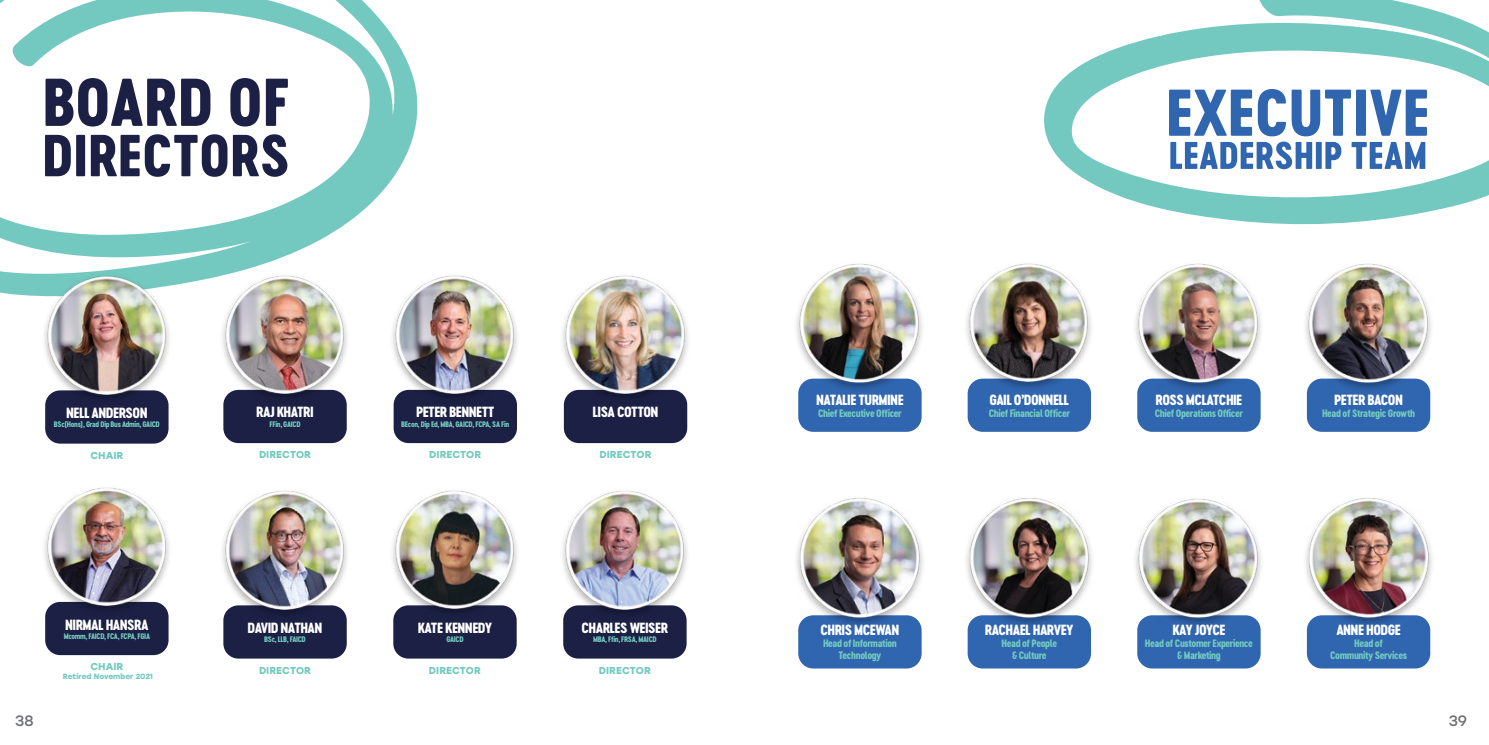
<style>
.page{position:relative;width:1489px;height:745px;background:#fff}
.page>*{position:absolute;margin:0;border:0;box-sizing:border-box;transform-origin:0 0}
.t1{font:15px "Stolzl";color:#6d6e71}
.t2{font:13.75px "Cervo Neue Extra Bold Neue";letter-spacing:-.04em;color:#fff}
.t3{font:10px/12px "Cervo Neue Extra Bold Neue";letter-spacing:-.04em;color:#72c9be;text-align:center}
.t4{font:700 10px "Stolzl";color:#72c9be}
.t5{font:7.5px "Cervo Neue Extra Bold Neue";letter-spacing:-.04em;color:#72c9be}
.t6{font:700 7.5px "Stolzl";color:#72c9be}
</style>
<div class="page">
<svg style="left:0;top:0;width:418px;height:296px"></svg>
<div style="left:223px;top:605px;width:124px;height:53px;background:#1c2045;border-radius:15px"></div>
<div style="left:563px;top:605px;width:123px;height:53px;background:#1c2045;border-radius:15px"></div>
<div style="left:393px;top:605px;width:123px;height:53px;background:#1c2045;border-radius:15px"></div>
<div style="left:223px;top:389px;width:124px;height:54px;background:#1c2045;border-radius:15px"></div>
<div style="left:45px;top:390px;width:123px;height:53px;background:#1c2045;border-radius:15px"></div>
<div style="left:45px;top:601px;width:123px;height:53px;background:#1c2045;border-radius:15px"></div>
<div style="left:393px;top:389px;width:124px;height:54px;background:#1c2045;border-radius:15px"></div>
<div style="left:564px;top:389px;width:123px;height:54px;background:#1c2045;border-radius:15px"></div>
<svg style="left:45px;top:134px;width:242px;height:43px"></svg>
<svg style="left:46px;top:78px;width:242px;height:48px"></svg>
<img style="left:215px;top:264px;width:139px;height:139px">
<img style="left:37px;top:265px;width:139px;height:139px">
<img style="left:44px;top:487px;width:125px;height:128px">
<img style="left:385px;top:264px;width:132px;height:139px">
<img style="left:562px;top:275px;width:126px;height:128px">
<img style="left:222px;top:490px;width:125px;height:128px">
<img style="left:562px;top:490px;width:125px;height:128px">
<img style="left:392px;top:490px;width:125px;height:128px">
<div style="left:798px;top:615px;width:123px;height:53px;background:#3065b0;border-radius:15px"></div>
<div style="left:967px;top:615px;width:123px;height:53px;background:#3065b0;border-radius:15px"></div>
<div style="left:1137px;top:615px;width:123px;height:53px;background:#3065b0;border-radius:15px"></div>
<div style="left:1306px;top:615px;width:123px;height:53px;background:#3065b0;border-radius:15px"></div>
<div style="left:798px;top:378px;width:123px;height:53px;background:#3065b0;border-radius:15px"></div>
<div style="left:967px;top:378px;width:123px;height:53px;background:#3065b0;border-radius:15px"></div>
<div style="left:1137px;top:378px;width:123px;height:53px;background:#3065b0;border-radius:15px"></div>
<div style="left:1306px;top:378px;width:123px;height:53px;background:#3065b0;border-radius:15px"></div>
<img style="left:796px;top:263px;width:126px;height:129px">
<img style="left:796px;top:498px;width:127px;height:129px">
<img style="left:966px;top:263px;width:125px;height:128px">
<img style="left:1135px;top:498px;width:126px;height:129px">
<img style="left:1305px;top:263px;width:126px;height:129px">
<img style="left:966px;top:498px;width:126px;height:129px">
<img style="left:1135px;top:263px;width:126px;height:129px">
<img style="left:1305px;top:498px;width:127px;height:129px">
<svg style="left:1044px;top:0;width:444px;height:225px"></svg>
<h2 class="t2" style="left:66px;top:403px;width:83px">NELL ANDERSON</h2>
<p class="t5" style="left:54px;top:418px;width:107px">BSc(Hons), Grad Dip Bus Admin, GAICD</p>
<h2 class="t2" style="left:256px;top:402px;width:59px">RAJ KHATRI</h2>
<p class="t5" style="left:269px;top:418px;width:33px">FFin, GAICD</p>
<h2 class="t2" style="left:416px;top:402px;width:80px">PETER BENNETT</h2>
<p class="t5" style="left:401px;top:418px;width:110px">BEcon, Dip Ed, MBA, GAICD, FCPA, SA Fin</p>
<h2 class="t2" style="left:592px;top:402px;width:67px">LISA COTTON</h2>
<p class="t4" style="left:90px;top:447px;width:35px">CHAIR</p>
<p class="t4" style="left:259px;top:447px;width:54px">DIRECTOR</p>
<p class="t4" style="left:429px;top:447px;width:54px">DIRECTOR</p>
<p class="t4" style="left:599px;top:447px;width:54px">DIRECTOR</p>
<h1 class="t1" style="left:15px;top:710px;width:20px">38</h1>
<h2 class="t2" style="left:65px;top:614px;width:85px">NIRMAL HANSRA</h2>
<p class="t5" style="left:64px;top:630px;width:88px">Mcomm, FAICD, FCA, FCPA, FGIA</p>
<p class="t4" style="left:90px;top:658px;width:35px">CHAIR</p>
<p class="t6" style="left:63px;top:670px;width:92px">Retired November 2021</p>
<h2 class="t2" style="left:247px;top:617px;width:76px">DAVID NATHAN</h2>
<p class="t5" style="left:264px;top:633px;width:43px">BSc, LLB, FAICD</p>
<h2 class="t2" style="left:418px;top:617px;width:76px">KATE KENNEDY</h2>
<p class="t5" style="left:446px;top:633px;width:19px">GAICD</p>
<h2 class="t2" style="left:581px;top:617px;width:88px">CHARLES WEISER</h2>
<p class="t5" style="left:593px;top:633px;width:65px">MBA, Ffin, FRSA, MAICD</p>
<p class="t4" style="left:259px;top:662px;width:54px">DIRECTOR</p>
<p class="t4" style="left:429px;top:662px;width:54px">DIRECTOR</p>
<p class="t4" style="left:599px;top:662px;width:54px">DIRECTOR</p>
<h2 class="t2" style="left:816px;top:390px;width:89px">NATALIE TURMINE</h2>
<p class="t3" style="left:818px;top:407px;width:85px">Chief Executive Officer</p>
<h2 class="t2" style="left:820px;top:620px;width:80px">CHRIS MCEWAN</h2>
<p class="t3" style="left:823px;top:637px;width:75px">Head of Information<br>Technology</p>
<h2 class="t2" style="left:989px;top:390px;width:81px">GAIL O’DONNELL</h2>
<p class="t3" style="left:988px;top:407px;width:83px">Chief Financial Officer</p>
<h2 class="t2" style="left:1155px;top:390px;width:88px">ROSS MCLATCHIE</h2>
<p class="t3" style="left:1154px;top:407px;width:90px">Chief Operations Officer</p>
<h2 class="t2" style="left:1333px;top:390px;width:70px">PETER BACON</h2>
<p class="t3" style="left:1321px;top:407px;width:95px">Head of Strategic Growth</p>
<h2 class="t2" style="left:984px;top:620px;width:90px">RACHAEL HARVEY</h2>
<p class="t3" style="left:1001px;top:637px;width:57px">Head of People &amp; Culture</p>
<h2 class="t2" style="left:1172px;top:620px;width:55px">KAY JOYCE</h2>
<p class="t3" style="left:1144px;top:637px;width:109px">Head of Customer Experience &amp; Marketing</p>
<h2 class="t2" style="left:1336px;top:620px;width:66px">ANNE HODGE</h2>
<p class="t3" style="left:1329px;top:637px;width:78px">Head of<br>Community Services</p>
<h1 class="t1" style="left:1448px;top:710px;width:20px">39</h1>
</div>
